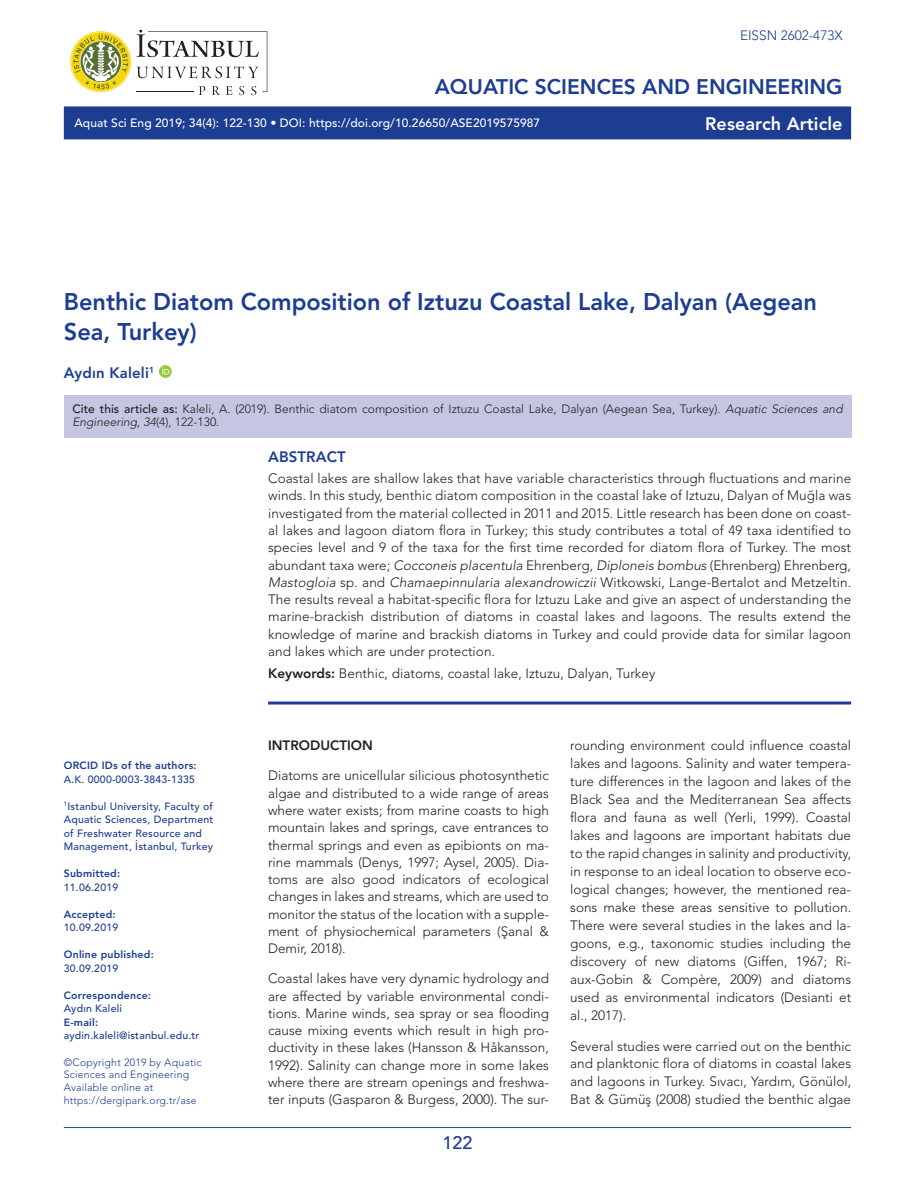
<style>
.page{position:relative;width:915px;height:1191px;background:#fff}
.page>*{position:absolute;margin:0;border:0;box-sizing:border-box;transform-origin:0 0}
.t1{font:800 24px/30px "Avenir LT Std";color:#1c3d92}
.t2{font:800 21px "Avenir LT Std";color:#1c3d92}
.t3{font:800 18px "Avenir LT Std";letter-spacing:.005em;color:#fff}
.t4{font:500 18px "Avenir LT Std";color:#1c3d92}
.t5{font:800 15px "Avenir LT Std";letter-spacing:.01em;color:#1c3d92}
.t6{font:300 13.5px/17.2px "Avenir LT Std";color:#231f20;text-align:justify}
.t7{font:300 13.5px "Avenir LT Std";color:#1c3d92}
.t8{font:800 13.5px "Avenir LT Std";color:#231f20}
.t9{font:300 12px/13.5px "Avenir LT Std";color:#231f20}
.t10{font:500 12px "Avenir LT Std";letter-spacing:.005em;color:#fff}
.t11{font:500 10.5px/13.5px "Avenir LT Std";letter-spacing:.02em;color:#1c3d92}
.t12{font:300 10.5px/12.8px "Avenir LT Std";letter-spacing:.02em;color:#1c3d92}
.t13{font:800 10.5px "Avenir LT Std";letter-spacing:.02em;color:#1c3d92}
.s1{font-weight:500}
.s2{font-style:italic}
.s3{font-weight:800}
</style>
<div class="page">
<hr style="left:64px;top:1127px;width:786px;height:1px;background:#1c3d92">
<div style="left:64px;top:106px;width:786px;height:33px;background:#1c3d92"></div>
<div style="left:64px;top:395px;width:786px;height:42px;background:#c5c6e1"></div>
<hr style="left:268px;top:701px;width:281px;height:3px;background:#1c3d92">
<hr style="left:549px;top:701px;width:301px;height:3px;background:#1c3d92">
<svg style="left:70px;top:30px;width:197px;height:65px"></svg>
<svg style="left:159px;top:365px;width:13px;height:13px"></svg>
<svg style="left:162px;top:367px;width:7px;height:7px"></svg>
<p class="t7" style="left:739px;top:27px;width:104px">EISSN 2602-473X</p>
<h2 class="t2" style="left:434px;top:74px;width:409px">AQUATIC SCIENCES AND ENGINEERING</h2>
<p class="t10" style="left:74px;top:116px;width:467px">Aquat Sci Eng 2019; 34(4): 122-130 • DOI: https://doi.org/10.26650/ASE2019575987</p>
<h3 class="t3" style="left:704px;top:113px;width:139px">Research Article</h3>
<h1 class="t1" style="left:64px;top:286px;width:754px">Benthic Diatom Composition of Iztuzu Coastal Lake, Dalyan (Aegean<br>Sea, Turkey)</h1>
<p class="t5" style="left:64px;top:364px;width:92px">Aydın Kaleli<sup>1</sup></p>
<p class="t9" style="left:72px;top:401px;width:771px"><span class="s1">Cite this article as:</span> Kaleli, A. (2019). Benthic diatom composition of Iztuzu Coastal Lake, Dalyan (Aegean Sea, Turkey). <span class="s2">Aquatic Sciences and<br>Engineering, 34</span>(4), 122-130.</p>
<p class="t13" style="left:64px;top:759px;width:134px">ORCID IDs of the authors:</p>
<p class="t11" style="left:64px;top:772px;width:133px">A.K. 0000-0003-3843-1335</p>
<p class="t11" style="left:64px;top:799px;width:151px"><sup>1</sup>Istanbul University, Faculty of<br>Aquatic Sciences, Department of Freshwater Resource and<br>Management, İstanbul, Turkey</p>
<p class="t13" style="left:64px;top:867px;width:58px">Submitted:</p>
<p class="t11" style="left:64px;top:880px;width:56px">11.06.2019</p>
<p class="t13" style="left:64px;top:908px;width:53px">Accepted:</p>
<p class="t11" style="left:64px;top:921px;width:56px">10.09.2019</p>
<p class="t13" style="left:64px;top:948px;width:91px">Online published:</p>
<p class="t11" style="left:64px;top:961px;width:56px">30.09.2019</p>
<p class="t13" style="left:64px;top:989px;width:89px">Correspondence:</p>
<p class="t11" style="left:64px;top:1002px;width:60px">Aydın Kaleli</p>
<p class="t13" style="left:64px;top:1016px;width:36px">E-mail:</p>
<p class="t11" style="left:64px;top:1029px;width:137px">aydin.kaleli@istanbul.edu.tr</p>
<p class="t12" style="left:64px;top:1055px;width:139px">©Copyright 2019 by Aquatic<br>Sciences and Engineering<br>Available online at https://dergipark.org.tr/ase</p>
<p class="t5" style="left:268px;top:447px;width:79px">ABSTRACT</p>
<p class="t6" style="left:268px;top:470px;width:584px">Coastal lakes are shallow lakes that have variable characteristics through fluctuations and marine winds. In this study, benthic diatom composition in the coastal lake of Iztuzu, Dalyan of Muğla was investigated from the material collected in 2011 and 2015. Little research has been done on coast&shy;al lakes and lagoon diatom flora in Turkey; this study contributes a total of 49 taxa identified to species level and 9 of the taxa for the first time recorded for diatom flora of Turkey. The most abundant taxa were; <span class="s2">Cocconeis placentula</span> Ehrenberg, <span class="s2">Diploneis bombus</span> (Ehrenberg) Ehrenberg, <span class="s2">Mastogloia</span> sp. and <span class="s2">Chamaepinnularia alexandrowiczii</span> Witkowski, Lange-Bertalot and Metzeltin.<br>The results reveal a habitat-specific flora for Iztuzu Lake and give an aspect of understanding the marine-brackish distribution of diatoms in coastal lakes and lagoons. The results extend the knowledge of marine and brackish diatoms in Turkey and could provide data for similar lagoon and lakes which are under protection.</p>
<p class="t6" style="left:268px;top:664px;width:388px"><span class="s3">Keywords:</span> Benthic, diatoms, coastal lake, Iztuzu, Dalyan, Turkey</p>
<p class="t8" style="left:268px;top:737px;width:106px">INTRODUCTION</p>
<p class="t6" style="left:268px;top:767px;width:282px">Diatoms are unicellular silicious photosynthetic algae and distributed to a wide range of areas where water exists; from marine coasts to high mountain lakes and springs, cave entrances to thermal springs and even as epibionts on ma&shy;rine mammals (Denys, 1997; Aysel, 2005). Dia&shy;toms are also good indicators of ecological changes in lakes and streams, which are used to monitor the status of the location with a supple&shy;ment of physiochemical parameters (Şanal &amp; Demir, 2018).</p>
<p class="t6" style="left:268px;top:970px;width:282px">Coastal lakes have very dynamic hydrology and are affected by variable environmental condi&shy;tions. Marine winds, sea spray or sea flooding cause mixing events which result in high pro&shy;ductivity in these lakes (Hansson &amp; Håkansson, 1992). Salinity can change more in some lakes where there are stream openings and freshwa&shy;ter inputs (Gasparon &amp; Burgess, 2000). The sur-</p>
<h3 class="t4" style="left:442px;top:1132px;width:32px">122</h3>
<p class="t6" style="left:570px;top:736px;width:282px;line-height:18px">rounding environment could influence coastal lakes and lagoons. Salinity and water tempera&shy;ture differences in the lagoon and lakes of the Black Sea and the Mediterranean Sea affects flora and fauna as well (Yerli, 1999). Coastal lakes and lagoons are important habitats due to the rapid changes in salinity and productivity, in response to an ideal location to observe eco&shy;logical changes; however, the mentioned rea&shy;sons make these areas sensitive to pollution.<br>There were several studies in the lakes and la&shy;goons, e.g., taxonomic studies including the discovery of new diatoms (Giffen, 1967; Ri&shy;aux-Gobin &amp; Compère, 2009) and diatoms used as environmental indicators (Desianti et al., 2017).</p>
<p class="t6" style="left:570px;top:1036px;width:282px;line-height:18px">Several studies were carried out on the benthic and planktonic flora of diatoms in coastal lakes and lagoons in Turkey. Sıvacı, Yardım, Gönülol, Bat &amp; Gümüş (2008) studied the benthic algae</p>
</div>
